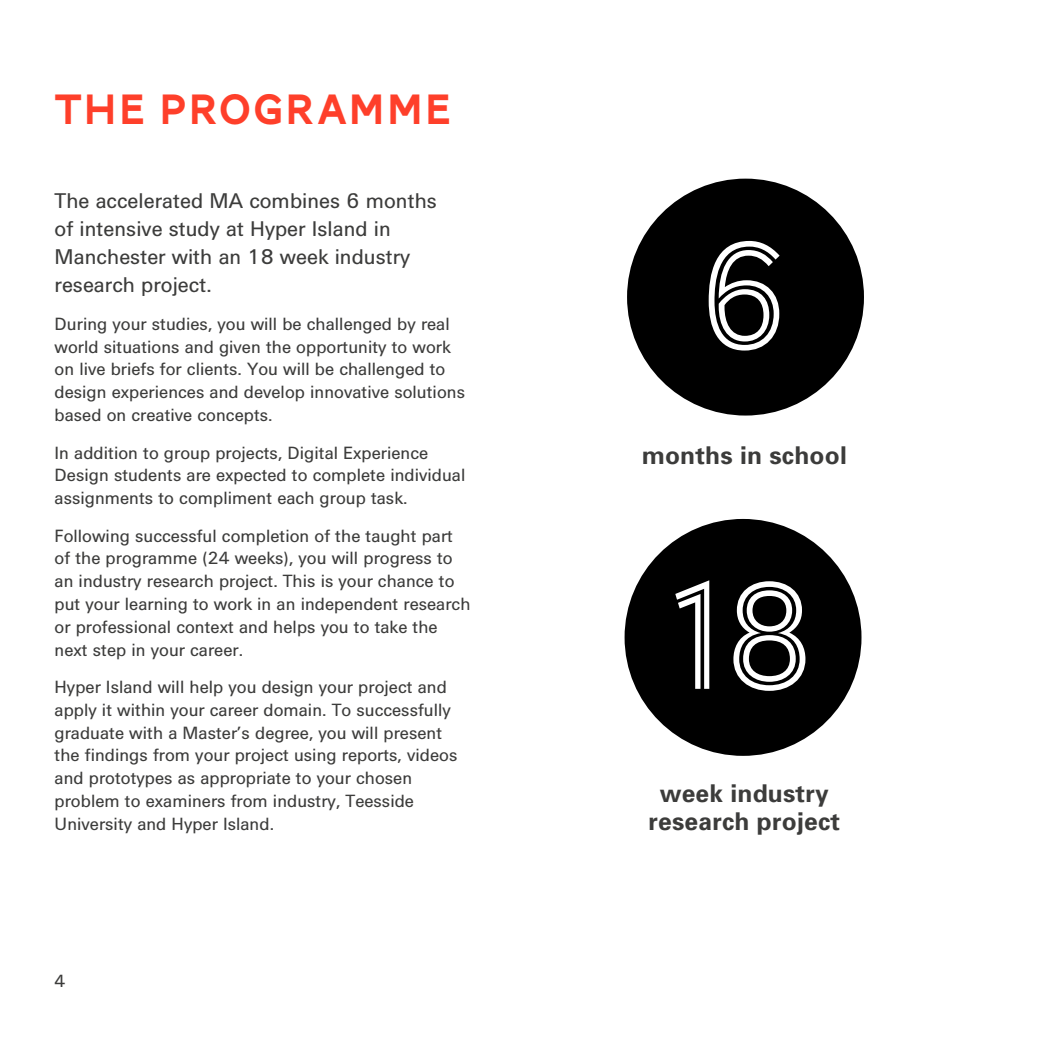
<style>
.page{position:relative;width:1042px;height:1042px;background:#fff}
.page>*{position:absolute;margin:0;border:0;box-sizing:border-box;transform-origin:0 0}
.t1{font:156.62px/340.2px "AW Conqueror Inline";color:#fff}
.t2{font:43.75px "AW Conqueror Carved One";letter-spacing:.025em;color:#fe3f2a}
.t3{font:700 24.5px/28px "Univers";letter-spacing:.01em;color:#3c3c3b;text-align:center}
.t4{font:21px/28px "Univers BQ";color:#3c3c3b}
.t5{font:17.5px/22.8px "Univers BQ";color:#3c3c3b}
</style>
<div class="page">
<div style="left:627px;top:179px;width:237px;height:236px;background:#000;border-radius:50%"></div>
<div style="left:624px;top:519px;width:237px;height:237px;background:#000;border-radius:50%"></div>
<h2 class="t2" style="left:55px;top:90px;width:399px">THE PROGRAMME</h2>
<p class="t4" style="left:55px;top:187px;width:384px">The accelerated MA combines 6 months of intensive study at Hyper Island in<br>Manchester with an 18 week industry research project.</p>
<p class="t5" style="left:55px;top:313px;width:412px">During your studies, you will be challenged by real world situations and given the opportunity to work on live briefs for clients. You will be challenged to design experiences and develop innovative solutions based on creative concepts.</p>
<p class="t5" style="left:55px;top:441px;width:412px">In addition to group projects, Digital Experience<br>Design students are expected to complete individual assignments to compliment each group task.</p>
<p class="t5" style="left:55px;top:525px;width:417px">Following successful completion of the taught part of the programme (24 weeks), you will progress to an industry research project. This is your chance to put your learning to work in an independent research or professional context and helps you to take the next step in your career.</p>
<p class="t5" style="left:55px;top:676px;width:404px">Hyper Island will help you design your project and apply it within your career domain. To successfully graduate with a Master’s degree, you will present the findings from your project using reports, videos and prototypes as appropriate to your chosen problem to examiners from industry, Teesside University and Hyper Island.</p>
<p class="t5" style="left:55px;top:969px;width:12px">4</p>
<h1 class="t1" style="left:670px;top:134px;width:147px">6<br>18</h1>
<h3 class="t3" style="left:642px;top:441px;width:207px">months in school</h3>
<h3 class="t3" style="left:648px;top:779px;width:193px">week industry research project</h3>
</div>
